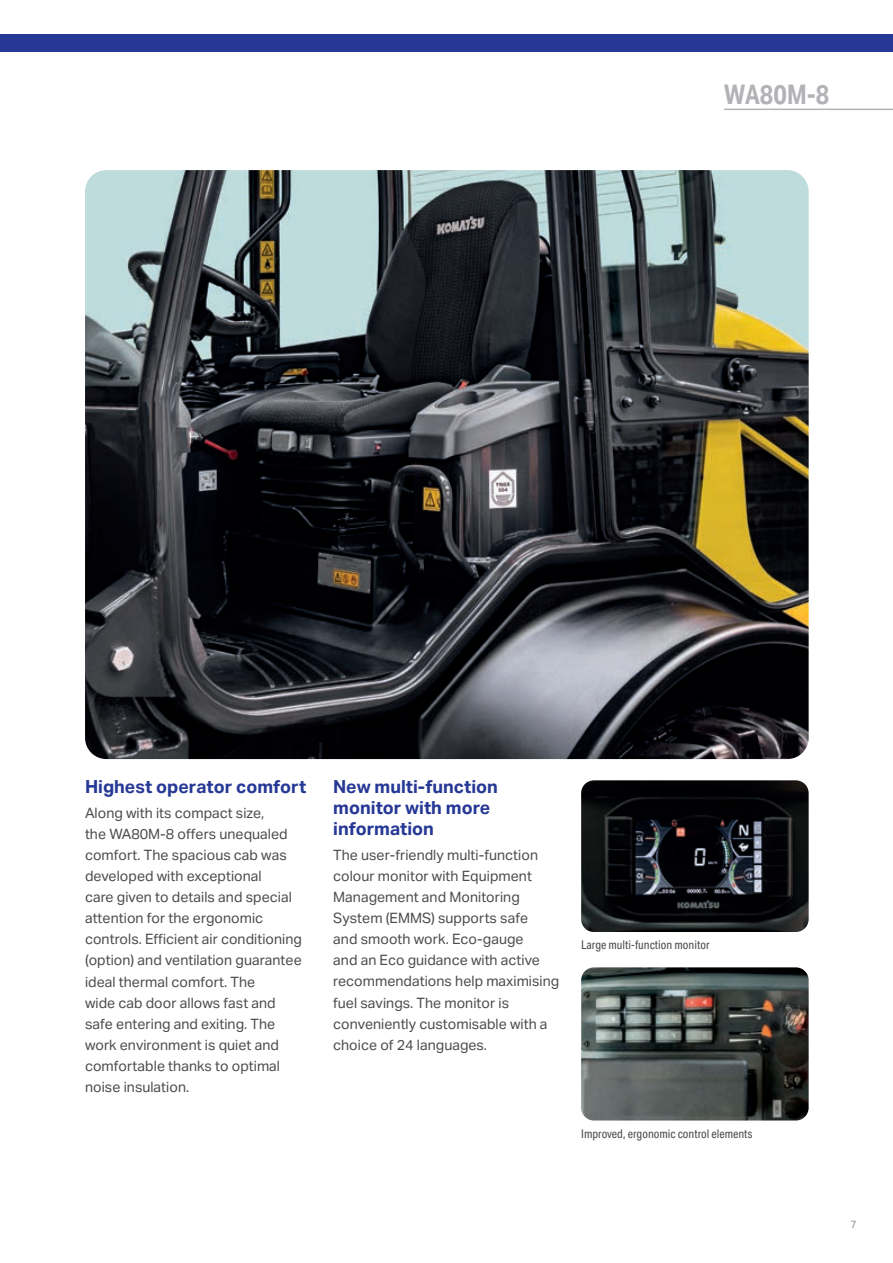
<style>
.page{position:relative;width:893px;height:1263px;background:#fff}
.page>*{position:absolute;margin:0;border:0;box-sizing:border-box;transform-origin:0 0}
.t1{font:700 27px "Aktiv Grotesk Cd";color:#b2b3b7}
.t2{font:700 18px/21px "Aktiv Grotesk";color:#263895}
.t3{font:14.25px/21px "Aktiv Grotesk";color:#4b4c4d}
.t4{font:12px "Aktiv Grotesk Cd";color:#4b4c4d}
.t5{font:10.5px "Aktiv Grotesk";color:#939598}
</style>
<div class="page">
<img style="left:85px;top:170px;width:724px;height:589px">
<img style="left:581px;top:780px;width:228px;height:152px">
<img style="left:581px;top:967px;width:228px;height:153px">
<div style="left:0;top:34px;width:893px;height:17px;background:#263895"></div>
<hr style="left:724px;top:109px;width:169px;height:1px;background:#b2b3b7">
<h1 class="t1" style="left:724px;top:79px;width:107px">WA80M-8</h1>
<p class="t2" style="left:85px;top:776px;width:223px">Highest operator comfort</p>
<p class="t3" style="left:85px;top:803px;width:219px">Along with its compact size,<br>the WA80M-8 offers unequaled comfort. The spacious cab was developed with exceptional<br>care given to details and special attention for the ergonomic controls. Efficient air conditioning (option) and ventilation guarantee ideal thermal comfort. The<br>wide cab door allows fast and safe entering and exiting. The work environment is quiet and comfortable thanks to optimal noise insulation.</p>
<p class="t2" style="left:333px;top:776px;width:166px">New multi-function monitor with more information</p>
<p class="t3" style="left:333px;top:845px;width:228px">The user-friendly multi-function colour monitor with Equipment<br>Management and Monitoring<br>System (EMMS) supports safe<br>and smooth work. Eco-gauge<br>and an Eco guidance with active recommendations help maximising fuel savings. The monitor is conveniently customisable with a choice of 24 languages.</p>
<p class="t4" style="left:581px;top:938px;width:130px">Large multi-function monitor</p>
<p class="t4" style="left:581px;top:1126px;width:173px">Improved, ergonomic control elements</p>
<p class="t5" style="left:850px;top:1218px;width:8px">7</p>
</div>
